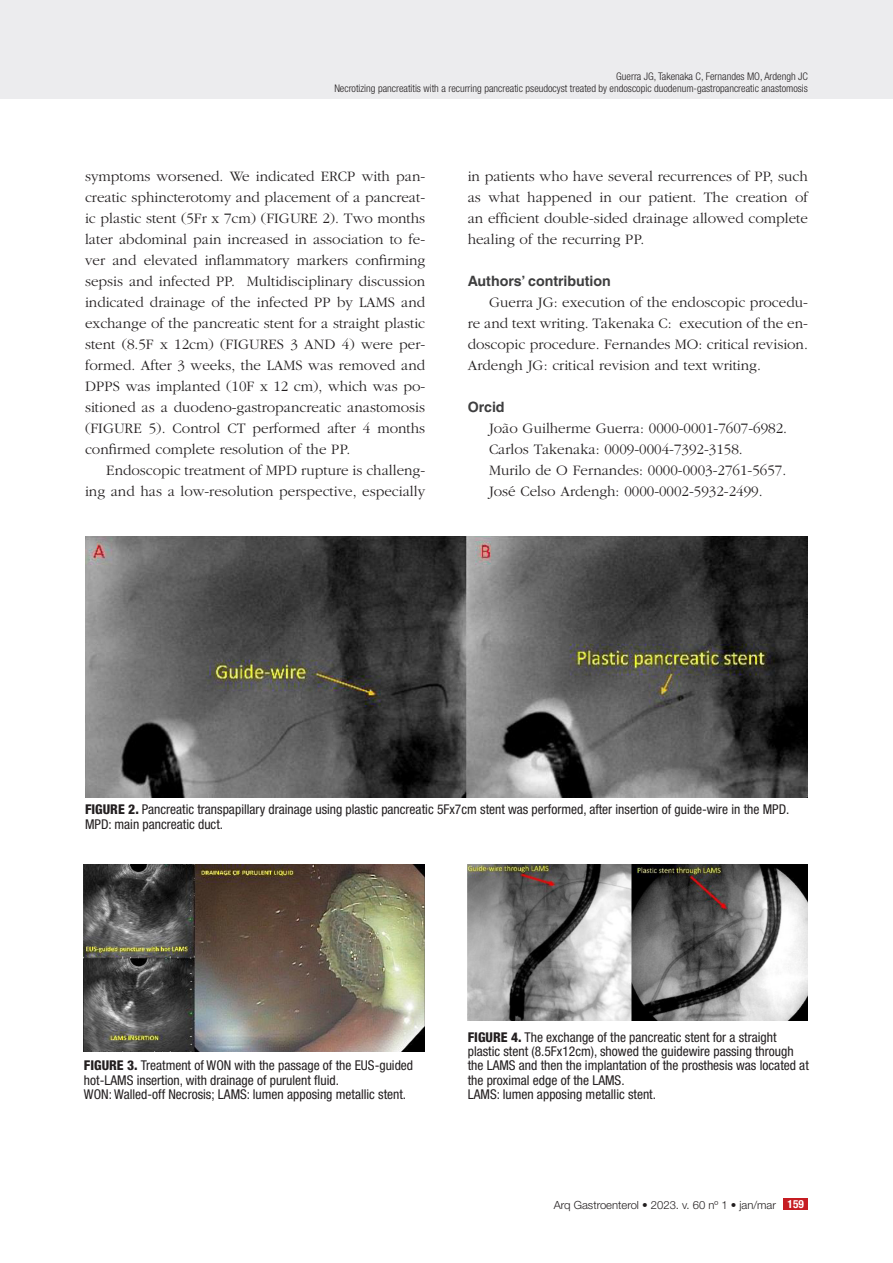
<style>
.page{position:relative;width:893px;height:1263px;background:#fff}
.page>*{position:absolute;margin:0;border:0;box-sizing:border-box;transform-origin:0 0}
.Body_Text{font:300 15px/21px "Garamond";color:#231f20;text-align:justify}
.Body_Topic{font:700 14.25px "Helvetica LT Std";color:#3e3e3f}
.Legenda{font:condensed 13.5px/14.2px "Helvetica Neue LT Pro";color:#231f20}
.Body_Text-2{font:300 11.25px "Helvetica Neue LT Pro";color:#231f20}
.t1{font:300 condensed 10.5px/12px "Helvetica Neue LT Pro";color:#231f20;text-align:right}
.s1{font-weight:800}
.s2{font-weight:700;font-stretch:condensed;color:#fff}
</style>
<div class="page">
<div style="left:0;top:0;width:893px;height:99px;background:#ececee"></div>
<div style="left:784px;top:1198px;width:24px;height:12px;background:#c61c22"></div>
<img style="left:85px;top:536px;width:723px;height:262px">
<img style="left:84px;top:864px;width:340px;height:187px">
<img style="left:468px;top:864px;width:340px;height:157px">
<p class="t1" style="left:334px;top:70px;width:475px">Guerra JG, Takenaka C, Fernandes MO, Ardengh JC<br>Necrotizing pancreatitis with a recurring pancreatic pseudocyst treated by endoscopic duodenum-gastropancreatic anastomosis</p>
<p class="Body_Text" style="left:85px;top:166px;width:342px">symptoms worsened. We indicated ERCP with pan&shy;creatic sphincterotomy and placement of a pancreat&shy;ic plastic stent (5Fr x 7cm) (FIGURE 2). Two months later abdominal pain increased in association to fe&shy;ver and elevated inflammatory markers confirming sepsis and infected PP. Multidisciplinary discussion indicated drainage of the infected PP by LAMS and exchange of the pancreatic stent for a straight plastic stent (8.5F x 12cm) (FIGURES 3 AND 4) were per&shy;formed. After 3 weeks, the LAMS was removed and DPPS was implanted (10F x 12 cm), which was po&shy;sitioned as a duodeno-gastropancreatic anastomosis (FIGURE 5). Control CT performed after 4 months confirmed complete resolution of the PP.</p>
<p class="Body_Text" style="left:85px;top:460px;width:342px;text-align:right">Endoscopic treatment of MPD rupture is challeng&shy;ing and has a low-resolution perspective, especially</p>
<p class="Body_Text" style="left:468px;top:166px;width:342px">in patients who have several recurrences of PP, such as what happened in our patient. The creation of an efficient double-sided drainage allowed complete healing of the recurring PP.</p>
<p class="Body_Topic" style="left:468px;top:273px;width:145px">Authors’ contribution</p>
<p class="Body_Text" style="left:468px;top:292px;width:342px;text-indent:21px">Guerra JG: execution of the endoscopic procedu&shy;re and text writing. Takenaka C: execution of the en&shy;doscopic procedure. Fernandes MO: critical revision.<br>Ardengh JG: critical revision and text writing.</p>
<p class="Body_Topic" style="left:468px;top:399px;width:38px">Orcid</p>
<p class="Body_Text" style="left:489px;top:418px;width:300px">João Guilherme Guerra: 0000-0001-7607-6982.</p>
<p class="Body_Text" style="left:489px;top:439px;width:255px">Carlos Takenaka: 0009-0004-7392-3158.</p>
<p class="Body_Text" style="left:489px;top:460px;width:299px">Murilo de O Fernandes: 0000-0003-2761-5657.</p>
<p class="Body_Text" style="left:489px;top:481px;width:275px">José Celso Ardengh: 0000-0002-5932-2499.</p>
<p class="Legenda" style="left:85px;top:802px;width:706px"><span class="s1">FIGURE 2.</span> Pancreatic transpapillary drainage using plastic pancreatic 5Fx7cm stent was performed, after insertion of guide-wire in the MPD.</p>
<p class="Legenda" style="left:85px;top:817px;width:140px">MPD: main pancreatic duct.</p>
<p class="Legenda" style="left:84px;top:1058px;width:331px"><span class="s1">FIGURE 3.</span> Treatment of WON with the passage of the EUS-guided hot-LAMS insertion, with drainage of purulent fluid.</p>
<p class="Legenda" style="left:84px;top:1087px;width:324px">WON: Walled-off Necrosis; LAMS: lumen apposing metallic stent.</p>
<p class="Legenda" style="left:468px;top:1030px;width:343px"><span class="s1">FIGURE 4.</span> The exchange of the pancreatic stent for a straight plastic stent (8.5Fx12cm), showed the guidewire passing through the LAMS and then the implantation of the prosthesis was located at the proximal edge of the LAMS.</p>
<p class="Legenda" style="left:468px;top:1087px;width:190px">LAMS: lumen apposing metallic stent.</p>
<p class="Body_Text-2" style="left:554px;top:1197px;width:252px">Arq Gastroenterol • 2023. v. 60 nº 1 • jan/mar <span class="s2">159</span></p>
</div>
